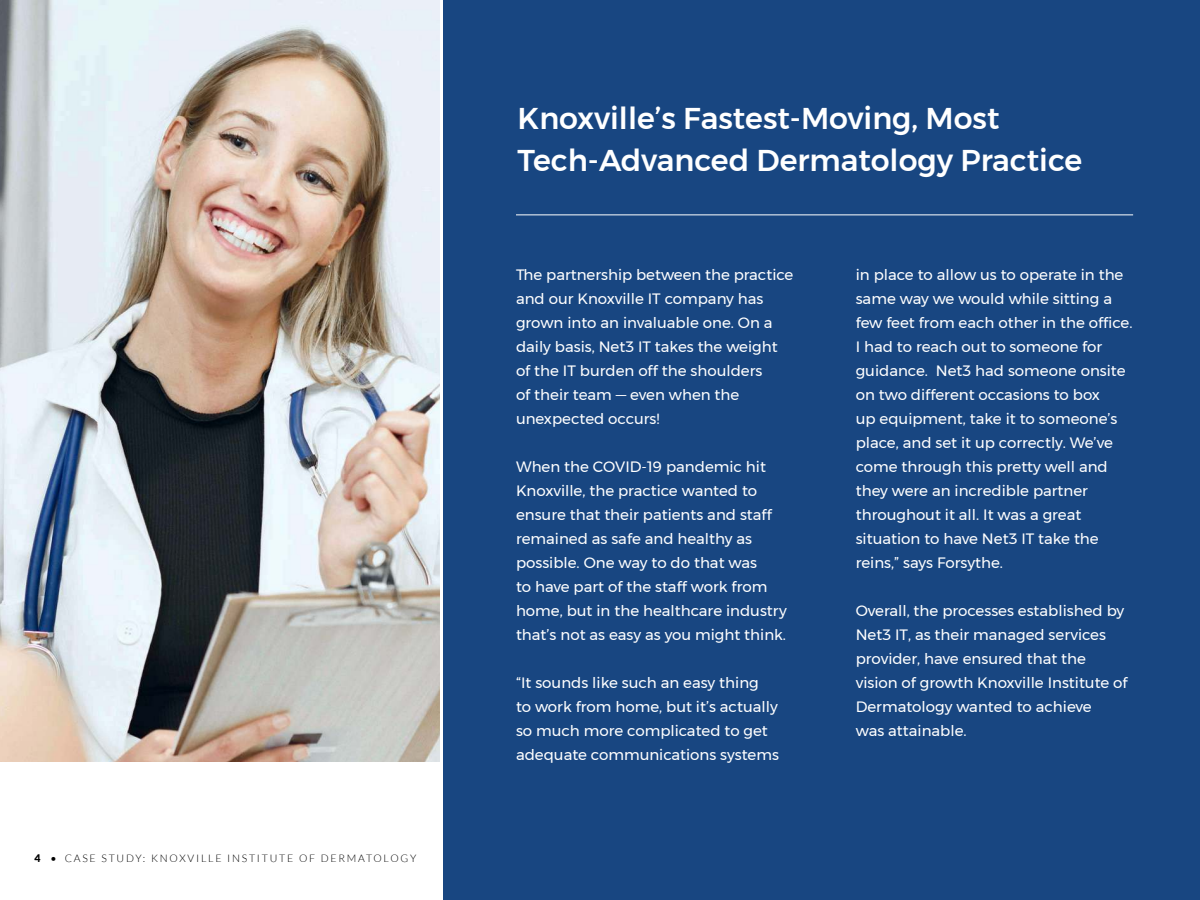
<style>
.page{position:relative;width:1200px;height:900px;background:#fff}
.page>*{position:absolute;margin:0;border:0;box-sizing:border-box;transform-origin:0 0}
.t1{font:500 30px/42px "Montserrat";color:#fff}
.t2{font:15px/24px "Montserrat";color:#fff}
.t3{font:300 10.5px "Lato";letter-spacing:.17em;color:#000}
.s1{font-weight:900}
.s2{font-weight:400}
</style>
<div class="page">
<div style="left:443px;top:0;width:757px;height:900px;background:#184681"></div>
<img style="left:0;top:0;width:440px;height:762px">
<hr style="left:516px;top:214px;width:617px;height:1px;background:#fff">
<p class="t3" style="left:34px;top:852px;width:383px"><span class="s1">4</span> <span class="s2">•</span> CASE STUDY: KNOXVILLE INSTITUTE OF DERMATOLOGY</p>
<h1 class="t1" style="left:518px;top:99px;width:566px">Knoxville’s Fastest-Moving, Most<br>Tech-Advanced Dermatology Practice</h1>
<p class="t2" style="left:516px;top:264px;width:279px">The partnership between the practice and our Knoxville IT company has grown into an invaluable one. On a daily basis, Net3 IT takes the weight of the IT burden off the shoulders<br>of their team — even when the unexpected occurs!</p>
<p class="t2" style="left:516px;top:456px;width:272px">When the COVID-19 pandemic hit Knoxville, the practice wanted to ensure that their patients and staff remained as safe and healthy as possible. One way to do that was<br>to have part of the staff work from home, but in the healthcare industry that’s not as easy as you might think.</p>
<p class="t2" style="left:516px;top:672px;width:264px">“It sounds like such an easy thing<br>to work from home, but it’s actually so much more complicated to get adequate communications systems</p>
<p class="t2" style="left:856px;top:264px;width:278px">in place to allow us to operate in the same way we would while sitting a few feet from each other in the office.<br>I had to reach out to someone for guidance. Net3 had someone onsite on two different occasions to box<br>up equipment, take it to someone’s place, and set it up correctly. We’ve come through this pretty well and they were an incredible partner throughout it all. It was a great situation to have Net3 IT take the reins,” says Forsythe.</p>
<p class="t2" style="left:856px;top:600px;width:273px">Overall, the processes established by<br>Net3 IT, as their managed services provider, have ensured that the vision of growth Knoxville Institute of<br>Dermatology wanted to achieve<br>was attainable.</p>
</div>
